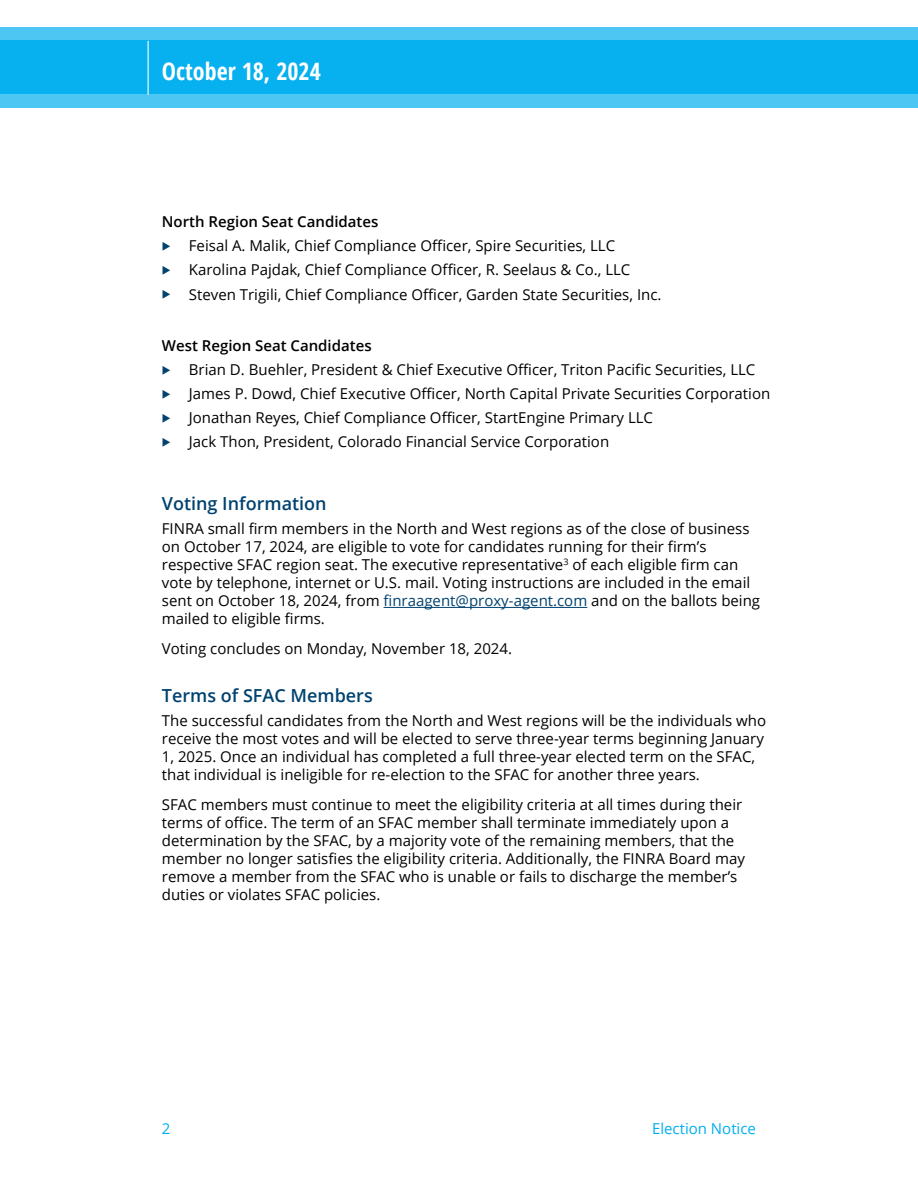
<style>
.page{position:relative;width:918px;height:1188px;background:#fff}
.page>*{position:absolute;margin:0;border:0;box-sizing:border-box;transform-origin:0 0}
.t1{font:700 condensed 24px "Open Sans";color:#fff}
.t2{font:600 18px "Open Sans";color:#004270}
.t3{font:15px/18px "Open Sans";color:#000}
.t4{font:600 15px "Open Sans";color:#000}
.t5{font:15px "Open Sans";color:#00aeef}
.s1{color:#004270}
</style>
<div class="page">
<hr style="left:384px;top:607px;width:203px;height:1px;background:#004270">
<svg style="left:0;top:27px;width:918px;height:81px;background:#1eb7f0"></svg>
<hr style="left:148px;top:41px;width:1px;height:54px;background:#fff">
<h1 class="t1" style="left:162px;top:54px;width:160px">October 18, 2024</h1>
<p class="t4" style="left:162px;top:212px;width:218px">North Region Seat Candidates</p>
<p class="t3" style="left:189px;top:234px;width:474px;line-height:24px">Feisal A. Malik, Chief Compliance Officer, Spire Securities, LLC<br>Karolina Pajdak, Chief Compliance Officer, R. Seelaus &amp; Co., LLC<br>Steven Trigili, Chief Compliance Officer, Garden State Securities, Inc.</p>
<p class="t4" style="left:162px;top:336px;width:211px">West Region Seat Candidates</p>
<p class="t3" style="left:189px;top:357px;width:583px;line-height:24px">Brian D. Buehler, President &amp; Chief Executive Officer, Triton Pacific Securities, LLC James P. Dowd, Chief Executive Officer, North Capital Private Securities Corporation Jonathan Reyes, Chief Compliance Officer, StartEngine Primary LLC<br>Jack Thon, President, Colorado Financial Service Corporation</p>
<p class="t2" style="left:162px;top:491px;width:166px">Voting Information</p>
<p class="t3" style="left:162px;top:519px;width:600px">FINRA small firm members in the North and West regions as of the close of business on October 17, 2024, are eligible to vote for candidates running for their firm’s respective SFAC region seat. The executive representative<sup>3</sup> of each eligible firm can vote by telephone, internet or U.S. mail. Voting instructions are included in the email sent on October 18, 2024, from <span class="s1">finraagent@proxy-agent.com</span> and on the ballots being mailed to eligible firms.</p>
<p class="t3" style="left:162px;top:639px;width:352px">Voting concludes on Monday, November 18, 2024.</p>
<p class="t2" style="left:162px;top:683px;width:212px">Terms of SFAC Members</p>
<p class="t3" style="left:162px;top:711px;width:606px">The successful candidates from the North and West regions will be the individuals who receive the most votes and will be elected to serve three-year terms beginning January 1, 2025. Once an individual has completed a full three-year elected term on the SFAC, that individual is ineligible for re-election to the SFAC for another three years.</p>
<p class="t3" style="left:162px;top:795px;width:585px">SFAC members must continue to meet the eligibility criteria at all times during their terms of office. The term of an SFAC member shall terminate immediately upon a determination by the SFAC, by a majority vote of the remaining members, that the member no longer satisfies the eligibility criteria. Additionally, the FINRA Board may remove a member from the SFAC who is unable or fails to discharge the member’s duties or violates SFAC policies.</p>
<p class="t5" style="left:162px;top:1119px;width:10px">2</p>
<p class="t5" style="left:652px;top:1119px;width:105px">Election Notice</p>
</div>
